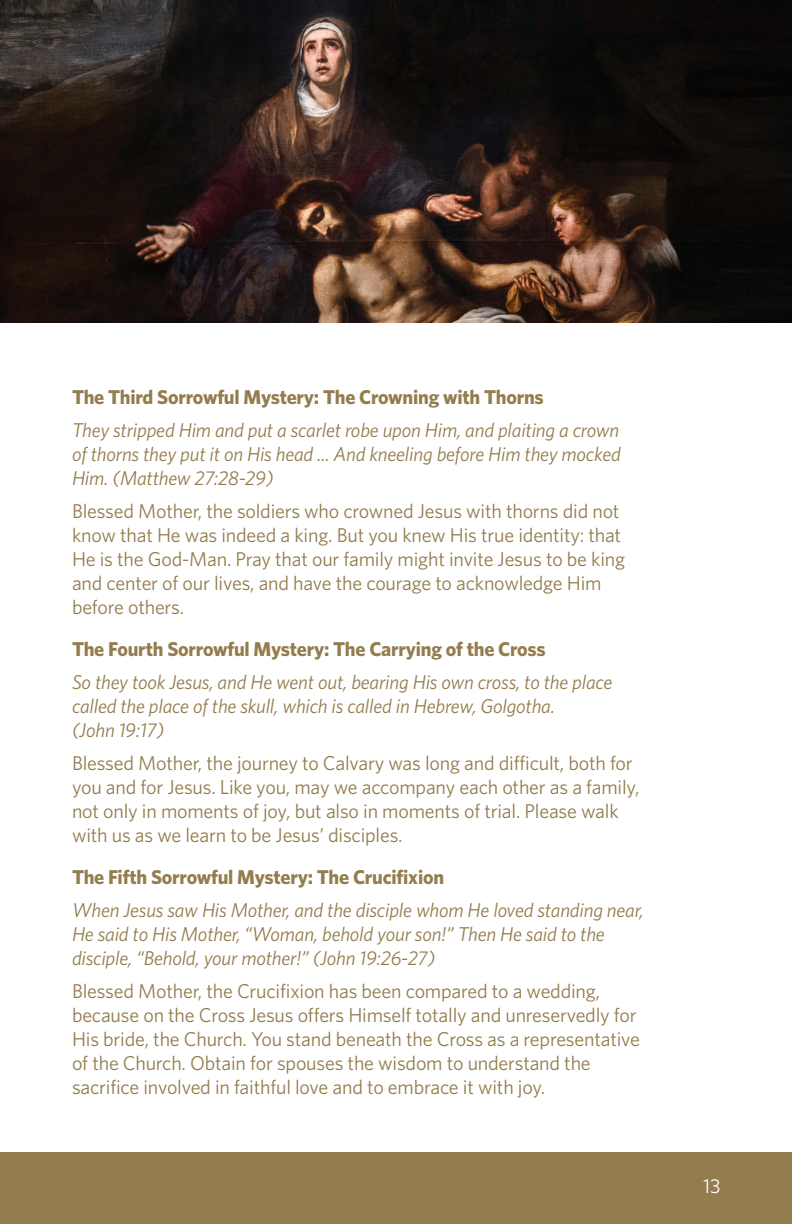
<style>
.page{position:relative;width:792px;height:1224px;background:#fff}
.page>*{position:absolute;margin:0;border:0;box-sizing:border-box;transform-origin:0 0}
.Body{font:20px/24px "Whitney";letter-spacing:-.01em;color:#937c4d}
.Body-2{font:italic 20px/24px "Whitney";letter-spacing:-.01em;color:#937c4d}
.t1{font:700 20px "Whitney";letter-spacing:-.01em;color:#937c4d}
.t2{font:20px "Whitney";color:#fff}
</style>
<div class="page">
<div style="left:0;top:1152px;width:792px;height:72px;background:#937c4d"></div>
<img style="left:0;top:0;width:792px;height:323px">
<h2 class="t1" style="left:72px;top:384px;width:473px">The Third Sorrowful Mystery: The Crowning with Thorns</h2>
<p class="Body-2" style="left:72px;top:418px;width:550px;text-align:justify">They stripped Him and put a scarlet robe upon Him, and plaiting a crown of thorns they put it on His head ... And kneeling before Him they mocked Him. (Matthew 27:28-29)</p>
<p class="Body" style="left:72px;top:499px;width:555px">Blessed Mother, the soldiers who crowned Jesus with thorns did not know that He was indeed a king. But you knew His true identity: that He is the God-Man. Pray that our family might invite Jesus to be king and center of our lives, and have the courage to acknowledge Him before others.</p>
<h2 class="t1" style="left:72px;top:636px;width:475px">The Fourth Sorrowful Mystery: The Carrying of the Cross</h2>
<p class="Body-2" style="left:72px;top:670px;width:542px">So they took Jesus, and He went out, bearing His own cross, to the place called the place of the skull, which is called in Hebrew, Golgotha.<br>(John 19:17)</p>
<p class="Body" style="left:72px;top:751px;width:569px">Blessed Mother, the journey to Calvary was long and difficult, both for you and for Jesus. Like you, may we accompany each other as a family, not only in moments of joy, but also in moments of trial. Please walk with us as we learn to be Jesus’ disciples.</p>
<h2 class="t1" style="left:72px;top:864px;width:374px">The Fifth Sorrowful Mystery: The Crucifixion</h2>
<p class="Body-2" style="left:72px;top:898px;width:573px">When Jesus saw His Mother, and the disciple whom He loved standing near,<br>He said to His Mother, “Woman, behold your son!” Then He said to the disciple, “Behold, your mother!” (John 19:26-27)</p>
<p class="Body" style="left:72px;top:979px;width:569px">Blessed Mother, the Crucifixion has been compared to a wedding, because on the Cross Jesus offers Himself totally and unreservedly for His bride, the Church. You stand beneath the Cross as a representative of the Church. Obtain for spouses the wisdom to understand the sacrifice involved in faithful love and to embrace it with joy.</p>
<p class="t2" style="left:703px;top:1172px;width:19px">13</p>
</div>
